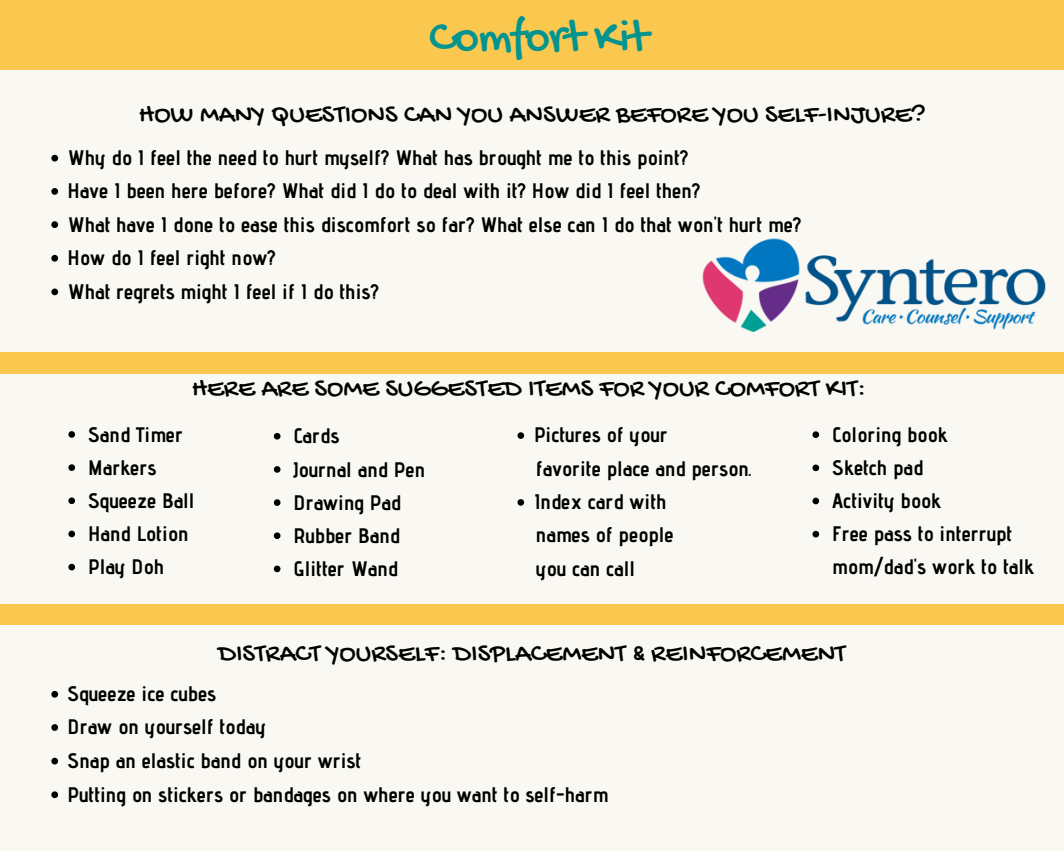
<style>
.page{position:relative;width:1064px;height:851px;background:#fff}
.page>*{position:absolute;margin:0;border:0;box-sizing:border-box;transform-origin:0 0}
.t1{font:48px "Gochi Hand";letter-spacing:-.02em;color:#039490}
.t2{font:27px "Gochi Hand";color:#000}
.t3{font:700 21px/33.2px "Advent Pro";color:#000}
</style>
<div class="page">
<div style="left:0;top:0;width:1063px;height:850px;background:#fbc84f"></div>
<div style="left:0;top:70px;width:1063px;height:281px;background:#f9f8f2"></div>
<div style="left:0;top:374px;width:1063px;height:230px;background:#f9f8f2"></div>
<svg style="left:51px;top:155px;width:7px;height:6px"></svg>
<svg style="left:51px;top:188px;width:7px;height:7px"></svg>
<svg style="left:51px;top:221px;width:7px;height:7px"></svg>
<svg style="left:51px;top:255px;width:7px;height:6px"></svg>
<svg style="left:51px;top:288px;width:7px;height:7px"></svg>
<svg style="left:68px;top:431px;width:7px;height:7px"></svg>
<svg style="left:68px;top:464px;width:7px;height:7px"></svg>
<svg style="left:68px;top:497px;width:7px;height:7px"></svg>
<svg style="left:68px;top:530px;width:7px;height:7px"></svg>
<svg style="left:68px;top:563px;width:7px;height:7px"></svg>
<svg style="left:274px;top:433px;width:6px;height:6px"></svg>
<svg style="left:274px;top:466px;width:6px;height:6px"></svg>
<svg style="left:274px;top:499px;width:6px;height:7px"></svg>
<svg style="left:274px;top:532px;width:6px;height:7px"></svg>
<svg style="left:274px;top:565px;width:6px;height:7px"></svg>
<svg style="left:517px;top:432px;width:7px;height:7px"></svg>
<svg style="left:517px;top:499px;width:7px;height:6px"></svg>
<svg style="left:812px;top:431px;width:6px;height:7px"></svg>
<svg style="left:812px;top:464px;width:6px;height:7px"></svg>
<svg style="left:812px;top:497px;width:6px;height:7px"></svg>
<svg style="left:812px;top:531px;width:6px;height:6px"></svg>
<div style="left:0;top:625px;width:1063px;height:225px;background:#f9f8f2"></div>
<svg style="left:51px;top:690px;width:7px;height:7px"></svg>
<svg style="left:51px;top:724px;width:7px;height:6px"></svg>
<svg style="left:51px;top:757px;width:7px;height:7px"></svg>
<svg style="left:51px;top:791px;width:7px;height:7px"></svg>
<img style="left:702px;top:238px;width:343px;height:93px">
<h1 class="t1" style="left:429px;top:12px;width:221px">Comfort Kit</h1>
<p class="t2" style="left:139px;top:100px;width:787px">HOW MANY QUESTIONS CAN YOU ANSWER BEFORE YOU SELF-INJURE?</p>
<p class="t3" style="left:68px;top:141px;width:734px">Why do I feel the need to hurt myself? What has brought me to this point?<br>Have I been here before? What did I do to deal with it? How did I feel then?<br>What have I done to ease this discomfort so far? What else can I do that won't hurt me?<br>How do I feel right now?<br>What regrets might I feel if I do this?</p>
<p class="t2" style="left:192px;top:374px;width:675px">HERE ARE SOME SUGGESTED ITEMS FOR YOUR COMFORT KIT:</p>
<p class="t3" style="left:88px;top:417px;width:108px">Sand Timer<br>Markers<br>Squeeze Ball<br>Hand Lotion<br>Play Doh</p>
<p class="t3" style="left:293px;top:419px;width:133px">Cards<br>Journal and Pen<br>Drawing Pad<br>Rubber Band<br>Glitter Wand</p>
<p class="t3" style="left:534px;top:418px;width:135px">Pictures of your</p>
<p class="t3" style="left:535px;top:451px;width:217px">favorite place and person.</p>
<p class="t3" style="left:534px;top:484px;width:134px">Index card with</p>
<p class="t3" style="left:535px;top:518px;width:139px">names of people you can call</p>
<p class="t3" style="left:832px;top:417px;width:203px">Coloring book<br>Sketch pad<br>Activity book<br>Free pass to interrupt mom/dad's work to talk</p>
<p class="t2" style="left:218px;top:639px;width:628px">DISTRACT YOURSELF: DISPLACEMENT &amp; REINFORCEMENT</p>
<p class="t3" style="left:68px;top:676px;width:542px">Squeeze ice cubes<br>Draw on yourself today<br>Snap an elastic band on your wrist<br>Putting on stickers or bandages on where you want to self-harm</p>
</div>
